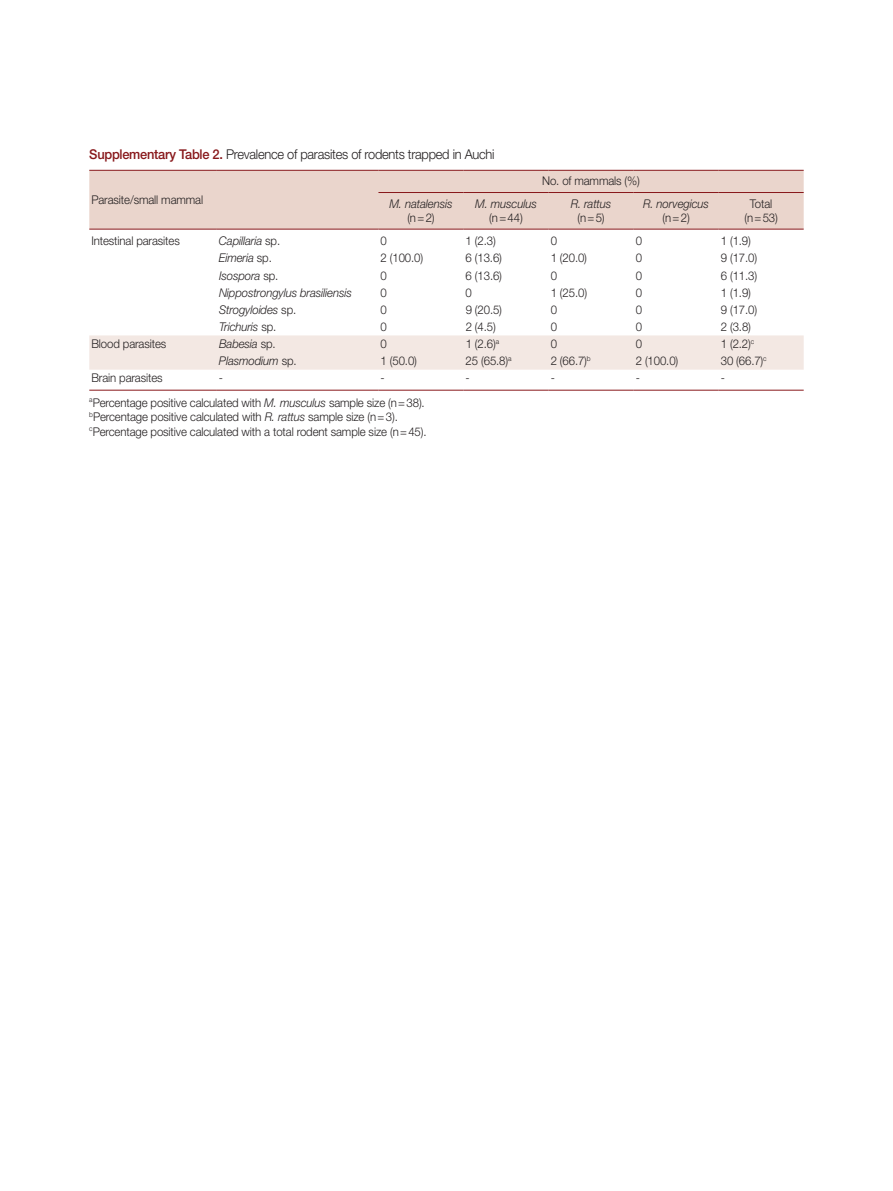
<style>
.page{position:relative;width:893px;height:1191px;background:#fff}
.page>*{position:absolute;margin:0;border:0;box-sizing:border-box;transform-origin:0 0}
.t1{font:300 13.5px "Helvetica Neue LT Std";letter-spacing:-.02em;color:#231f20;scale:.95 1}
.t2{font:300 12px/14.4px "Helvetica Neue LT Std";letter-spacing:-.01em;color:#231f20;text-align:center;scale:.95 1}
.t3{font:italic 300 12px "Helvetica Neue LT Std";letter-spacing:-.01em;color:#231f20;scale:.95 1}
.s1{font-weight:500;color:#88181b}
.s2{font-style:normal}
.s3{font-style:italic}
</style>
<div class="page">
<div style="left:89px;top:171px;width:715px;height:58px;background:#ead5cc"></div>
<svg style="left:89px;top:389px;width:715px;height:1px"></svg>
<div style="left:89px;top:335px;width:715px;height:35px;background:#f3e8e3"></div>
<hr style="left:89px;top:170px;width:128px;height:1px;background:#88181b">
<hr style="left:217px;top:170px;width:161px;height:1px;background:#88181b">
<hr style="left:378px;top:170px;width:85px;height:1px;background:#88181b">
<hr style="left:463px;top:170px;width:86px;height:1px;background:#88181b">
<hr style="left:549px;top:170px;width:85px;height:1px;background:#88181b">
<hr style="left:634px;top:170px;width:85px;height:1px;background:#88181b">
<hr style="left:719px;top:170px;width:85px;height:1px;background:#88181b">
<hr style="left:378px;top:192px;width:85px;height:1px;background:#88181b">
<hr style="left:463px;top:192px;width:86px;height:1px;background:#88181b">
<hr style="left:549px;top:192px;width:85px;height:1px;background:#88181b">
<hr style="left:634px;top:192px;width:85px;height:1px;background:#88181b">
<hr style="left:719px;top:192px;width:85px;height:1px;background:#88181b">
<hr style="left:89px;top:229px;width:128px;height:1px;background:#88181b">
<hr style="left:217px;top:229px;width:161px;height:1px;background:#88181b">
<hr style="left:378px;top:229px;width:85px;height:1px;background:#88181b">
<hr style="left:463px;top:229px;width:86px;height:1px;background:#88181b">
<hr style="left:549px;top:229px;width:85px;height:1px;background:#88181b">
<hr style="left:634px;top:229px;width:85px;height:1px;background:#88181b">
<hr style="left:719px;top:229px;width:85px;height:1px;background:#88181b">
<hr style="left:89px;top:390px;width:128px;height:1px;background:#88181b">
<hr style="left:217px;top:390px;width:161px;height:1px;background:#88181b">
<hr style="left:378px;top:390px;width:85px;height:1px;background:#88181b">
<hr style="left:463px;top:390px;width:86px;height:1px;background:#88181b">
<hr style="left:549px;top:390px;width:85px;height:1px;background:#88181b">
<hr style="left:634px;top:390px;width:85px;height:1px;background:#88181b">
<hr style="left:719px;top:390px;width:85px;height:1px;background:#88181b">
<p class="t1" style="left:89px;top:146px;width:428px"><span class="s1">Supplementary Table 2.</span> Prevalence of parasites of rodents trapped in Auchi</p>
<p class="t2" style="left:91px;top:192px;width:119px">Parasite/small mammal</p>
<p class="t2" style="left:542px;top:174px;width:105px">No. of mammals (%)</p>
<p class="t3" style="left:389px;top:196px;width:68px">M. natalensis</p>
<p class="t2" style="left:407px;top:210px;width:30px">(n=2)</p>
<p class="t3" style="left:475px;top:196px;width:67px">M. musculus</p>
<p class="t2" style="left:489px;top:210px;width:37px">(n=44)</p>
<p class="t3" style="left:571px;top:196px;width:44px">R. rattus</p>
<p class="t2" style="left:577px;top:210px;width:30px">(n=5)</p>
<p class="t3" style="left:643px;top:196px;width:71px">R. norvegicus</p>
<p class="t2" style="left:662px;top:210px;width:30px">(n=2)</p>
<p class="t2" style="left:744px;top:196px;width:37px">Total (n=53)</p>
<p class="t2" style="left:91px;top:233px;width:95px">Intestinal parasites</p>
<p class="t3" style="left:219px;top:234px;width:66px">Capillaria <span class="s2">sp.</span></p>
<p class="t2" style="left:381px;top:233px;width:8px">0</p>
<p class="t2" style="left:466px;top:233px;width:33px">1 (2.3)</p>
<p class="t2" style="left:551px;top:233px;width:8px">0</p>
<p class="t2" style="left:636px;top:233px;width:8px">0</p>
<p class="t2" style="left:721px;top:233px;width:33px">1 (1.9)</p>
<p class="t3" style="left:219px;top:251px;width:57px">Eimeria <span class="s2">sp.</span></p>
<p class="t2" style="left:381px;top:251px;width:46px">2 (100.0)</p>
<p class="t2" style="left:466px;top:251px;width:40px">6 (13.6)</p>
<p class="t2" style="left:551px;top:251px;width:40px">1 (20.0)</p>
<p class="t2" style="left:636px;top:251px;width:8px">0</p>
<p class="t2" style="left:721px;top:251px;width:40px">9 (17.0)</p>
<p class="t3" style="left:219px;top:268px;width:64px">Isospora <span class="s2">sp.</span></p>
<p class="t2" style="left:381px;top:268px;width:8px">0</p>
<p class="t2" style="left:466px;top:268px;width:40px">6 (13.6)</p>
<p class="t2" style="left:551px;top:268px;width:8px">0</p>
<p class="t2" style="left:636px;top:268px;width:8px">0</p>
<p class="t2" style="left:721px;top:268px;width:40px">6 (11.3)</p>
<p class="t3" style="left:219px;top:285px;width:141px">Nippostrongylus brasiliensis</p>
<p class="t2" style="left:381px;top:285px;width:8px">0</p>
<p class="t2" style="left:466px;top:285px;width:8px">0</p>
<p class="t2" style="left:551px;top:285px;width:40px">1 (25.0)</p>
<p class="t2" style="left:636px;top:285px;width:8px">0</p>
<p class="t2" style="left:721px;top:285px;width:33px">1 (1.9)</p>
<p class="t3" style="left:219px;top:302px;width:83px">Strogyloides <span class="s2">sp.</span></p>
<p class="t2" style="left:381px;top:302px;width:8px">0</p>
<p class="t2" style="left:466px;top:302px;width:40px">9 (20.5)</p>
<p class="t2" style="left:551px;top:302px;width:8px">0</p>
<p class="t2" style="left:636px;top:302px;width:8px">0</p>
<p class="t2" style="left:721px;top:302px;width:40px">9 (17.0)</p>
<p class="t3" style="left:219px;top:319px;width:62px">Trichuris <span class="s2">sp.</span></p>
<p class="t2" style="left:381px;top:319px;width:8px">0</p>
<p class="t2" style="left:466px;top:319px;width:33px">2 (4.5)</p>
<p class="t2" style="left:551px;top:319px;width:8px">0</p>
<p class="t2" style="left:636px;top:319px;width:8px">0</p>
<p class="t2" style="left:721px;top:319px;width:33px">2 (3.8)</p>
<p class="t2" style="left:91px;top:336px;width:80px">Blood parasites</p>
<p class="t3" style="left:219px;top:336px;width:61px">Babesia <span class="s2">sp.</span></p>
<p class="t2" style="left:381px;top:336px;width:8px">0</p>
<p class="t2" style="left:466px;top:336px;width:37px">1 (2.6)<sup>a</sup></p>
<p class="t2" style="left:551px;top:336px;width:8px">0</p>
<p class="t2" style="left:636px;top:336px;width:8px">0</p>
<p class="t2" style="left:721px;top:336px;width:37px">1 (2.2)<sup>c</sup></p>
<p class="t3" style="left:219px;top:354px;width:83px">Plasmodium <span class="s2">sp.</span></p>
<p class="t2" style="left:381px;top:353px;width:40px">1 (50.0)</p>
<p class="t2" style="left:466px;top:353px;width:50px">25 (65.8)<sup>a</sup></p>
<p class="t2" style="left:551px;top:353px;width:44px">2 (66.7)<sup>b</sup></p>
<p class="t2" style="left:636px;top:353px;width:46px">2 (100.0)</p>
<p class="t2" style="left:721px;top:353px;width:50px">30 (66.7)<sup>c</sup></p>
<p class="t2" style="left:91px;top:370px;width:76px">Brain parasites</p>
<p class="t2" style="left:219px;top:370px;width:6px">-</p>
<p class="t2" style="left:381px;top:370px;width:6px">-</p>
<p class="t2" style="left:466px;top:370px;width:6px">-</p>
<p class="t2" style="left:551px;top:370px;width:6px">-</p>
<p class="t2" style="left:636px;top:370px;width:6px">-</p>
<p class="t2" style="left:721px;top:370px;width:6px">-</p>
<p class="t2" style="left:89px;top:395px;width:357px;text-align:left"><sup>a</sup>Percentage positive calculated with <span class="s3">M. musculus</span> sample size (n=38). <sup>b</sup>Percentage positive calculated with <span class="s3">R. rattus</span> sample size (n=3). <sup>c</sup>Percentage positive calculated with a total rodent sample size (n=45).</p>
</div>
